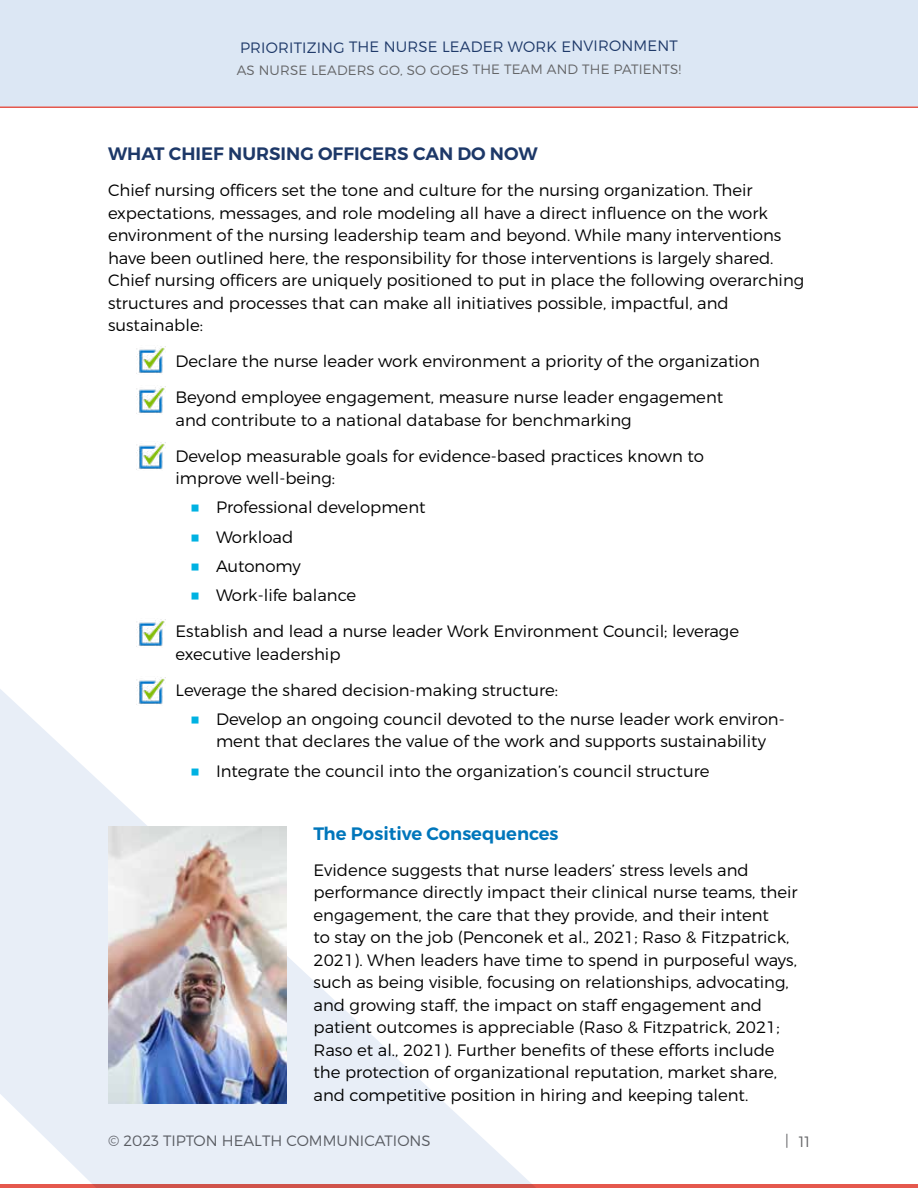
<style>
.page{position:relative;width:918px;height:1188px;background:#fff}
.page>*{position:absolute;margin:0;border:0;box-sizing:border-box;transform-origin:0 0}
.t1{font:600 18px "Montserrat";color:#1d3868}
.t2{font:600 18px "Montserrat";color:#0076bb}
.t3{font:300 16.5px/22.5px "Montserrat";color:#000}
.t4{font:300 15px "Montserrat";letter-spacing:.005em;color:#1d3868}
.t5{font:300 15px "Montserrat";color:#636466}
.t6{font:300 13.5px "Montserrat";letter-spacing:.005em;color:#636466}
</style>
<div class="page">
<div style="left:0;top:0;width:918px;height:106px;background:#dce7f4"></div>
<hr style="left:0;top:106px;width:918px;height:2px;background:#e5584d">
<hr style="left:0;top:1184px;width:918px;height:4px;background:#e5584d">
<svg style="left:0;top:619px;width:536px;height:569px"></svg>
<img style="left:136px;top:346px;width:29px;height:28px">
<img style="left:136px;top:386px;width:29px;height:28px">
<img style="left:136px;top:442px;width:29px;height:28px">
<img style="left:136px;top:619px;width:29px;height:28px">
<img style="left:136px;top:677px;width:29px;height:29px">
<img style="left:108px;top:827px;width:179px;height:277px">
<svg style="left:151px;top:359px;width:7px;height:7px"></svg>
<svg style="left:151px;top:395px;width:7px;height:7px"></svg>
<svg style="left:151px;top:453px;width:7px;height:7px"></svg>
<svg style="left:151px;top:629px;width:7px;height:7px"></svg>
<svg style="left:151px;top:687px;width:7px;height:7px"></svg>
<svg style="left:192px;top:716px;width:6px;height:7px"></svg>
<svg style="left:192px;top:768px;width:6px;height:7px"></svg>
<p class="t4" style="left:240px;top:38px;width:439px">PRIORITIZING THE NURSE LEADER WORK ENVIRONMENT</p>
<p class="t6" style="left:237px;top:61px;width:446px">AS NURSE LEADERS GO, SO GOES THE TEAM AND THE PATIENTS!</p>
<p class="t1" style="left:108px;top:143px;width:431px">WHAT CHIEF NURSING OFFICERS CAN DO NOW</p>
<p class="t3" style="left:108px;top:179px;width:698px">Chief nursing officers set the tone and culture for the nursing organization. Their expectations, messages, and role modeling all have a direct influence on the work environment of the nursing leadership team and beyond. While many interventions have been outlined here, the responsibility for those interventions is largely shared.<br>Chief nursing officers are uniquely positioned to put in place the following overarching structures and processes that can make all initiatives possible, impactful, and sustainable:</p>
<p class="t3" style="left:176px;top:343px;width:586px;line-height:36px">Declare the nurse leader work environment a priority of the organization<br>Beyond employee engagement, measure nurse leader engagement</p>
<p class="t3" style="left:176px;top:401px;width:530px;line-height:36px">and contribute to a national database for benchmarking<br>Develop measurable goals for evidence-based practices known to</p>
<p class="t3" style="left:216px;top:463px;width:211px;line-height:29.2px;text-indent:-40px">improve well-being:<br>Professional development<br>Workload<br>Autonomy<br>Work-life balance</p>
<p class="t3" style="left:176px;top:620px;width:565px">Establish and lead a nurse leader Work Environment Council; leverage executive leadership</p>
<p class="t3" style="left:216px;top:675px;width:570px;line-height:29.2px;text-indent:-40px">Leverage the shared decision-making structure:<br>Develop an ongoing council devoted to the nurse leader work environ-</p>
<p class="t3" style="left:216px;top:727px;width:552px;line-height:29.2px">ment that declares the value of the work and supports sustainability<br>Integrate the council into the organization’s council structure</p>
<p class="t2" style="left:314px;top:822px;width:247px">The Positive Consequences</p>
<p class="t3" style="left:314px;top:858px;width:486px">Evidence suggests that nurse leaders’ stress levels and performance directly impact their clinical nurse teams, their engagement, the care that they provide, and their intent<br>to stay on the job (Penconek et al., 2021; Raso &amp; Fitzpatrick, 2021). When leaders have time to spend in purposeful ways, such as being visible, focusing on relationships, advocating, and growing staff, the impact on staff engagement and patient outcomes is appreciable (Raso &amp; Fitzpatrick, 2021; Raso et al., 2021). Further benefits of these efforts include the protection of organizational reputation, market share, and competitive position in hiring and keeping talent.</p>
<p class="t5" style="left:108px;top:1132px;width:324px">© 2023 TIPTON HEALTH COMMUNICATIONS</p>
<p class="t5" style="left:785px;top:1132px;width:26px">| 11</p>
</div>
